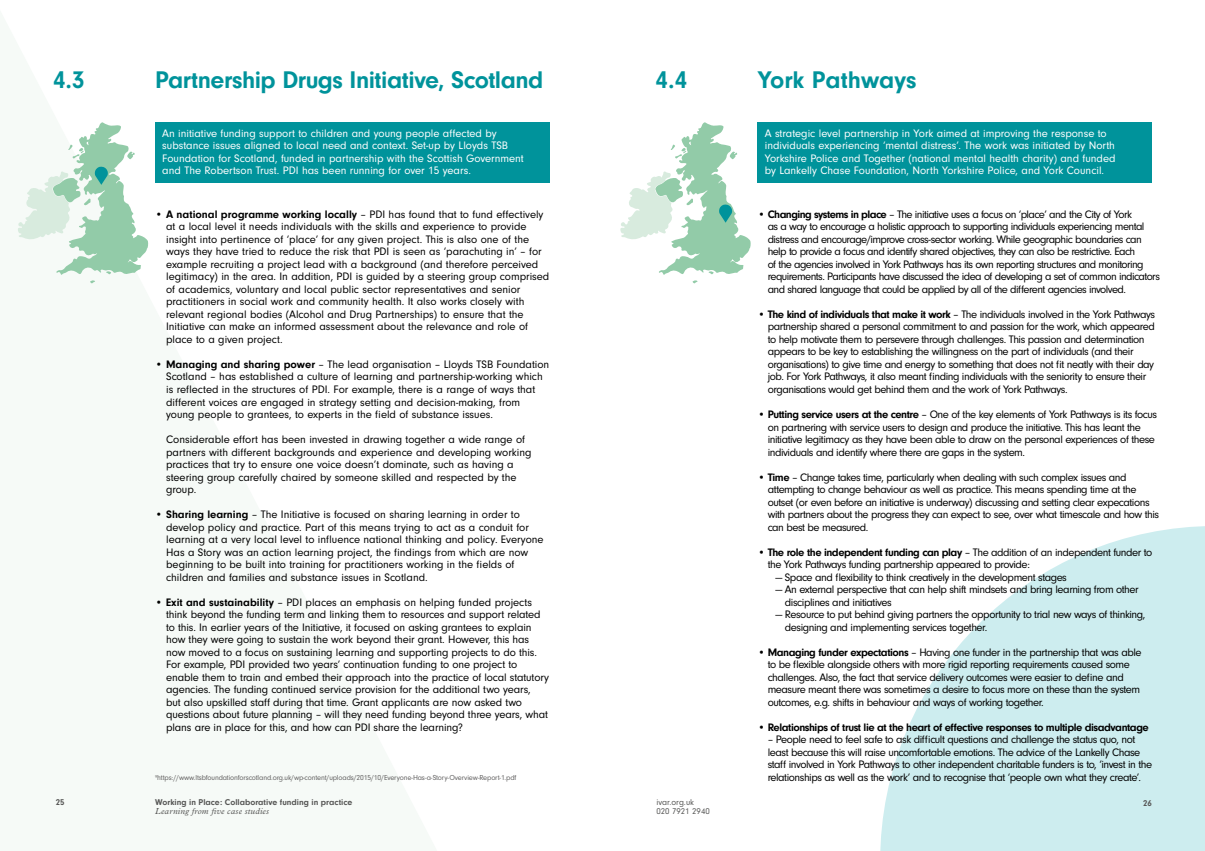
<style>
.page{position:relative;width:1205px;height:851px;background:#fff}
.page>*{position:absolute;margin:0;border:0;box-sizing:border-box;transform-origin:0 0}
.t1{font:700 25px "Neuzeit Gro";letter-spacing:-.02em;color:#00939b}
.t2{font:700 25px "Neuzeit Gro";color:#00939b}
.t3{font:11.25px/12.5px "Neuzeit Gro";letter-spacing:-.04em;color:#000}
.t4{font:11.25px/12.5px "Neuzeit Gro";color:#000}
.t5{font:11.25px/12.5px "Neuzeit Gro";letter-spacing:-.01em;color:#000}
.t6{font:11.25px/12.5px "Neuzeit Gro";color:#fff}
.t7{font:700 11.25px "Neuzeit Gro";letter-spacing:-.04em;color:#000}
.t8{font:700 8.75px "Neuzeit Gro";color:#575756}
.t9{font:italic 8.75px "Plantin";letter-spacing:.02em;color:#575756}
.t10{font:8.75px/8.8px "Neuzeit Gro";color:#575756}
.t11{font:7.5px "Neuzeit Gro";letter-spacing:-.02em;color:#646363}
.s1{font-weight:700}
</style>
<div class="page">
<svg style="left:880px;top:526px;width:325px;height:324px;fill:#cdedef"></svg>
<div style="left:155px;top:122px;width:394px;height:61px;background:#00939b"></div>
<div style="left:758px;top:122px;width:394px;height:61px;background:#00939b"></div>
<svg style="left:620px;top:122px;width:131px;height:162px"></svg>
<svg style="left:18px;top:122px;width:130px;height:162px"></svg>
<h1 class="t1" style="left:53px;top:65px;width:33px">4.3</h1>
<h1 class="t1" style="left:155px;top:65px;width:390px">Partnership Drugs Initiative, Scotland</h1>
<p class="t6" style="left:162px;top:127px;width:363px">An initiative funding support to children and young people affected by substance issues aligned to local need and context. Set-up by Lloyds TSB Foundation for Scotland, funded in partnership with the Scottish Government and The Robertson Trust. PDI has been running for over 15 years.</p>
<p class="t4" style="left:166px;top:208px;width:385px;text-indent:-11px"><span class="s1">• A national programme working locally</span> – PDI has found that to fund effectively at a local level it needs individuals with the skills and experience to provide insight into pertinence of ‘place’ for any given project. This is also one of the ways they have tried to reduce the risk that PDI is seen as ‘parachuting in’ – for example recruiting a project lead with a background (and therefore perceived legitimacy) in the area. In addition, PDI is guided by a steering group comprised of academics, voluntary and local public sector representatives and senior practitioners in social work and community health. It also works closely with relevant regional bodies (Alcohol and Drug Partnerships) to ensure that the Initiative can make an informed assessment about the relevance and role of place to a given project.</p>
<p class="t4" style="left:166px;top:358px;width:385px;text-indent:-11px"><span class="s1">• Managing and sharing power</span> – The lead organisation – Lloyds TSB Foundation Scotland – has established a culture of learning and partnership-working which is reflected in the structures of PDI. For example, there is a range of ways that different voices are engaged in strategy setting and decision-making, from young people to grantees, to experts in the field of substance issues.</p>
<p class="t4" style="left:166px;top:433px;width:367px">Considerable effort has been invested in drawing together a wide range of partners with different backgrounds and experience and developing working practices that try to ensure one voice doesn’t dominate, such as having a steering group carefully chaired by someone skilled and respected by the group.</p>
<p class="t4" style="left:166px;top:508px;width:379px;text-indent:-11px"><span class="s1">• Sharing learning</span> – The Initiative is focused on sharing learning in order to develop policy and practice. Part of this means trying to act as a conduit for learning at a very local level to influence national thinking and policy. Everyone Has a Story was an action learning project, the findings from which are now beginning to be built into training for practitioners working in the fields of children and families and substance issues in Scotland.</p>
<p class="t5" style="left:166px;top:595px;width:384px;text-indent:-11px"><span class="s1">• Exit and sustainability</span> – PDI places an emphasis on helping funded projects think beyond the funding term and linking them to resources and support related to this. In earlier years of the Initiative, it focused on asking grantees to explain how they were going to sustain the work beyond their grant. However, this has now moved to a focus on sustaining learning and supporting projects to do this.<br>For example, PDI provided two years’ continuation funding to one project to enable them to train and embed their approach into the practice of local statutory agencies. The funding continued service provision for the additional two years,<br>but also upskilled staff during that time. Grant applicants are now asked two questions about future planning – will they need funding beyond three years, what plans are in place for this, and how can PDI share the learning?</p>
<h1 class="t1" style="left:656px;top:65px;width:33px">4.4</h1>
<h1 class="t2" style="left:758px;top:65px;width:160px">York Pathways</h1>
<p class="t6" style="left:765px;top:127px;width:352px">A strategic level partnership in York aimed at improving the response to individuals experiencing ‘mental distress’. The work was initiated by North Yorkshire Police and Together (national mental health charity) and funded by Lankelly Chase Foundation, North Yorkshire Police, and York Council.</p>
<p class="t3" style="left:768px;top:208px;width:394px;text-indent:-10px"><span class="s1">• Changing systems in place</span> – The initiative uses a focus on ‘place’ and the City of York<br>as a way to encourage a holistic approach to supporting individuals experiencing mental distress and encourage/improve cross-sector working. While geographic boundaries can help to provide a focus and identify shared objectives, they can also be restrictive. Each<br>of the agencies involved in York Pathways has its own reporting structures and monitoring requirements. Participants have discussed the idea of developing a set of common indicators and shared language that could be applied by all of the different agencies involved.</p>
<p class="t3" style="left:768px;top:308px;width:389px;text-indent:-10px"><span class="s1">• The kind of individuals that make it work</span> – The individuals involved in the York Pathways partnership shared a personal commitment to and passion for the work, which appeared to help motivate them to persevere through challenges. This passion and determination appears to be key to establishing the willingness on the part of individuals (and their organisations) to give time and energy to something that does not fit neatly with their day job. For York Pathways, it also meant finding individuals with the seniority to ensure their organisations would get behind them and the work of York Pathways.</p>
<p class="t3" style="left:768px;top:408px;width:391px;text-indent:-10px"><span class="s1">• Putting service users at the centre</span> – One of the key elements of York Pathways is its focus on partnering with service users to design and produce the initiative. This has leant the initiative legitimacy as they have been able to draw on the personal experiences of these individuals and identify where there are gaps in the system.</p>
<p class="t3" style="left:768px;top:470px;width:393px;text-indent:-10px"><span class="s1">• Time</span> – Change takes time, particularly when dealing with such complex issues and attempting to change behaviour as well as practice. This means spending time at the outset (or even before an initiative is underway) discussing and setting clear expecations with partners about the progress they can expect to see, over what timescale and how this can best be measured.</p>
<p class="t3" style="left:768px;top:545px;width:386px;text-indent:-10px"><span class="s1">• The role the independent funding can play</span> – The addition of an independent funder to the York Pathways funding partnership appeared to provide:</p>
<p class="t3" style="left:775px;top:570px;width:293px">— Space and flexibility to think creatively in the development stages</p>
<p class="t3" style="left:785px;top:583px;width:355px;text-indent:-9px">— An external perspective that can help shift mindsets and bring learning from other disciplines and initiatives</p>
<p class="t3" style="left:785px;top:608px;width:362px;text-indent:-9px">— Resource to put behind giving partners the opportunity to trial new ways of thinking, designing and implementing services together.</p>
<p class="t3" style="left:768px;top:645px;width:375px;text-indent:-10px"><span class="s1">• Managing funder expectations</span> – Having one funder in the partnership that was able to be flexible alongside others with more rigid reporting requirements caused some challenges. Also, the fact that service delivery outcomes were easier to define and measure meant there was sometimes a desire to focus more on these than the system outcomes, e.g. shifts in behaviour and ways of working together.</p>
<p class="t7" style="left:758px;top:720px;width:392px">• Relationships of trust lie at the heart of effective responses to multiple disadvantage</p>
<p class="t3" style="left:768px;top:733px;width:386px">– People need to feel safe to ask difficult questions and challenge the status quo, not least because this will raise uncomfortable emotions. The advice of the Lankelly Chase staff involved in York Pathways to other independent charitable funders is to, ‘invest in the relationships as well as the work’ and to recognise that ‘people own what they create’.</p>
<p class="t10" style="left:656px;top:797px;width:55px">ivar.org.uk<br>020 7921 2940</p>
<p class="t11" style="left:155px;top:773px;width:363px"><sup>9</sup>https://www.ltsbfoundationforscotland.org.uk/wp-content/uploads/2015/10/Everyone-Has-a-Story-Overview-Report-1.pdf</p>
<p class="t8" style="left:155px;top:797px;width:199px">Working in Place: Collaborative funding in practice</p>
<p class="t9" style="left:155px;top:805px;width:115px">Learning from five case studies</p>
<p class="t8" style="left:56px;top:797px;width:10px">25</p>
<p class="t8" style="left:1143px;top:798px;width:10px">26</p>
</div>
